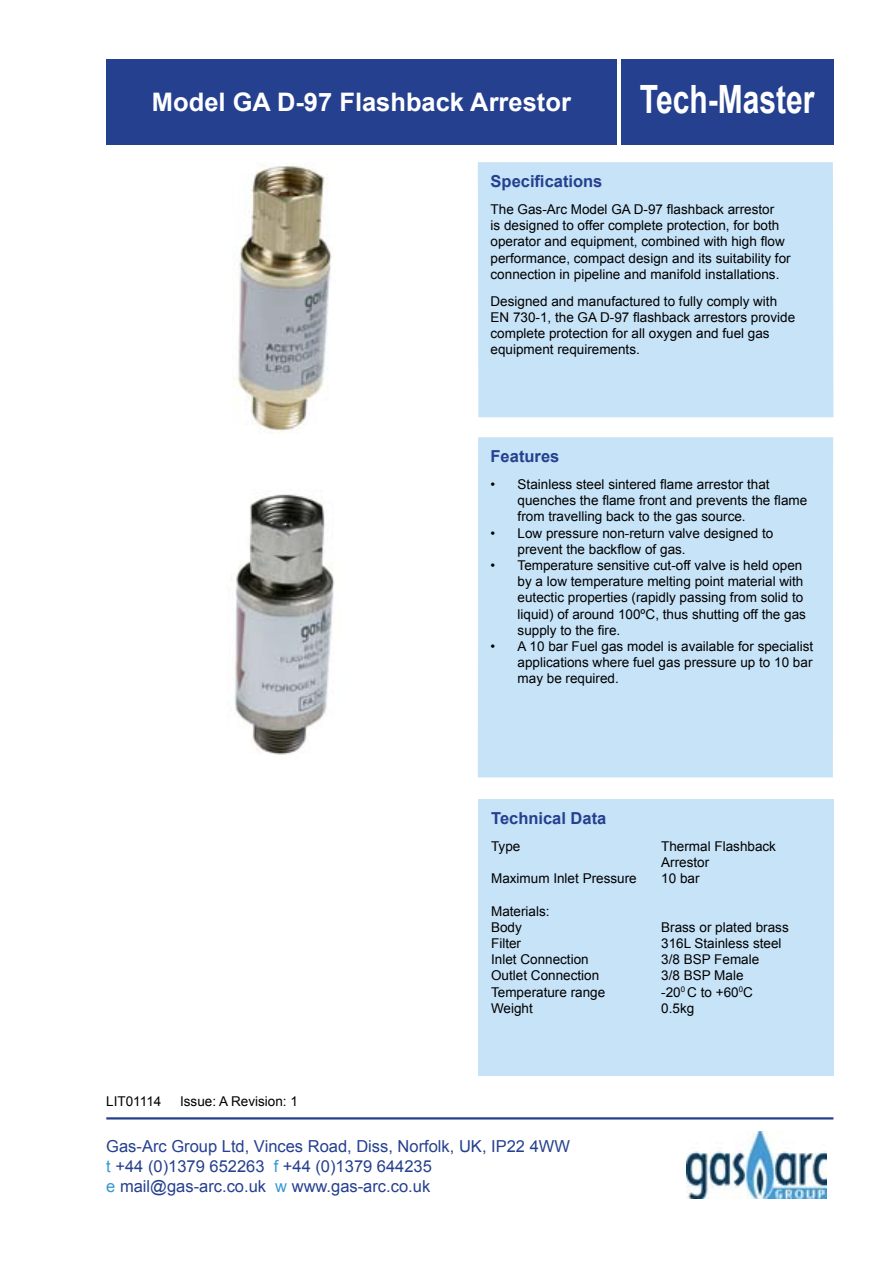
<style>
.page{position:relative;width:893px;height:1263px;background:#fff}
.page>*{position:absolute;margin:0;border:0;box-sizing:border-box;transform-origin:0 0}
.t1{font:700 39px "Arial";color:#fff;scale:.77 1}
.t2{font:700 25.5px "Arial";color:#fff}
.t3{font:16.5px/19.8px "Arial";color:#25408f}
.t4{font:700 16.5px "Arial";color:#25408f}
.t5{font:13.5px/16.2px "Arial";color:#000}
.s1{color:#3698d4}
</style>
<div class="page">
<div style="left:478px;top:162px;width:355px;height:255px;background:#c7e3f7"></div>
<div style="left:478px;top:437px;width:355px;height:340px;background:#c7e3f7"></div>
<div style="left:478px;top:799px;width:355px;height:276px;background:#c7e3f7"></div>
<hr style="left:106px;top:1117px;width:727px;height:2px;background:#25408f">
<div style="left:106px;top:60px;width:511px;height:85px;background:#25408f"></div>
<div style="left:621px;top:60px;width:212px;height:85px;background:#25408f"></div>
<img style="left:687px;top:1132px;width:140px;height:67px">
<img style="left:232px;top:163px;width:100px;height:271px">
<img style="left:234px;top:494px;width:101px;height:261px">
<h2 class="t2" style="left:152px;top:86px;width:420px">Model GA D-97 Flashback Arrestor</h2>
<h1 class="t1" style="left:640px;top:74px;width:228px">Tech-Master</h1>
<p class="t4" style="left:491px;top:170px;width:113px">Specifications</p>
<p class="t5" style="left:491px;top:201px;width:302px">The Gas-Arc Model GA D-97 flashback arrestor<br>is designed to offer complete protection, for both operator and equipment, combined with high flow performance, compact design and its suitability for connection in pipeline and manifold installations.</p>
<p class="t5" style="left:491px;top:293px;width:306px">Designed and manufactured to fully comply with EN 730-1, the GA D-97 flashback arrestors provide complete protection for all oxygen and fuel gas equipment requirements.</p>
<p class="t4" style="left:491px;top:445px;width:70px">Features</p>
<p class="t5" style="left:518px;top:476px;width:291px;text-indent:-27px">• Stainless steel sintered flame arrestor that quenches the flame front and prevents the flame from travelling back to the gas source.</p>
<p class="t5" style="left:518px;top:525px;width:257px;text-indent:-27px">• Low pressure non-return valve designed to prevent the backflow of gas.</p>
<p class="t5" style="left:518px;top:557px;width:290px;text-indent:-27px">• Temperature sensitive cut-off valve is held open by a low temperature melting point material with eutectic properties (rapidly passing from solid to liquid) of around 100ºC, thus shutting off the gas supply to the fire.</p>
<p class="t5" style="left:518px;top:638px;width:297px;text-align:justify;text-indent:-27px">• A 10 bar Fuel gas model is available for specialist applications where fuel gas pressure up to 10 bar may be required.</p>
<p class="t4" style="left:491px;top:807px;width:117px">Technical Data</p>
<p class="t5" style="left:491px;top:838px;width:31px">Type</p>
<p class="t5" style="left:661px;top:838px;width:116px">Thermal Flashback<br>Arrestor</p>
<p class="t5" style="left:491px;top:870px;width:147px">Maximum Inlet Pressure</p>
<p class="t5" style="left:661px;top:870px;width:40px">10 bar</p>
<p class="t5" style="left:491px;top:903px;width:60px">Materials:<br>Body</p>
<p class="t5" style="left:661px;top:919px;width:129px">Brass or plated brass</p>
<p class="t5" style="left:106px;top:1093px;width:57px">LIT01114</p>
<p class="t5" style="left:180px;top:1093px;width:119px">Issue: A Revision: 1</p>
<p class="t5" style="left:491px;top:935px;width:31px">Filter</p>
<p class="t5" style="left:661px;top:935px;width:122px">316L Stainless steel</p>
<p class="t5" style="left:491px;top:951px;width:99px">Inlet Connection</p>
<p class="t5" style="left:661px;top:951px;width:100px">3/8 BSP Female</p>
<p class="t5" style="left:491px;top:968px;width:110px">Outlet Connection</p>
<p class="t5" style="left:661px;top:968px;width:84px">3/8 BSP Male</p>
<p class="t5" style="left:491px;top:984px;width:116px">Temperature range</p>
<p class="t5" style="left:661px;top:984px;width:93px">-20<sup>0</sup> C to +60<sup>0</sup>C</p>
<p class="t5" style="left:491px;top:1000px;width:43px">Weight</p>
<p class="t5" style="left:661px;top:1000px;width:35px">0.5kg</p>
<p class="t3" style="left:106px;top:1136px;width:465px">Gas-Arc Group Ltd, Vinces Road, Diss, Norfolk, UK, IP22 4WW <span class="s1">t</span> +44 (0)1379 652263 <span class="s1">f</span> +44 (0)1379 644235<br><span class="s1">e</span> mail@gas-arc.co.uk <span class="s1">w</span> www.gas-arc.co.uk</p>
</div>
